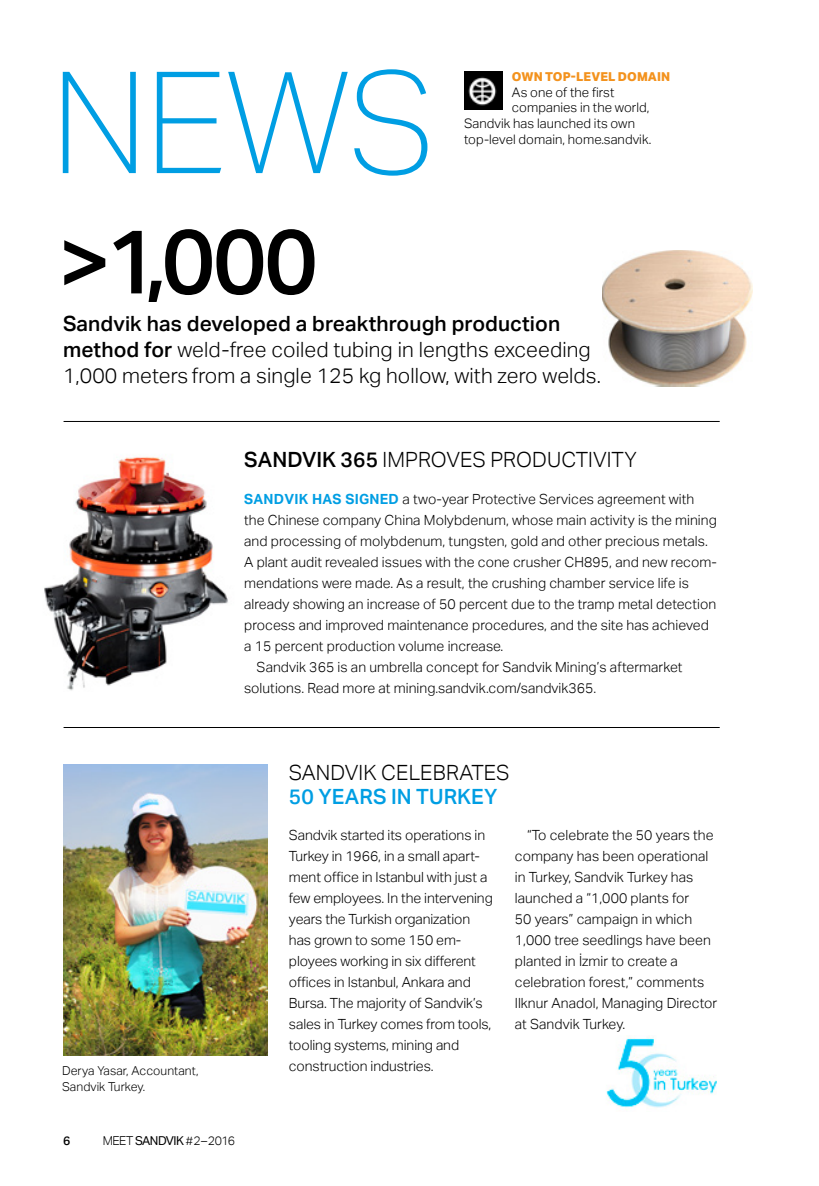
<style>
.page{position:relative;width:819px;height:1186px;background:#fff}
.page>*{position:absolute;margin:0;border:0;box-sizing:border-box;transform-origin:0 0}
.t1{font:100 141.75px "Aktiv Grotesk";color:#009ee3}
.t2{font:500 90.48px "Aktiv Grotesk";color:#000}
.t3{font:300 21px/26.2px "Aktiv Grotesk";letter-spacing:.005em;color:#000}
.t4{font:500 21px "Aktiv Grotesk";letter-spacing:.005em;color:#009ee3}
.t5{font:300 14px/21px "Aktiv Grotesk";letter-spacing:.005em;color:#000}
.t6{font:300 13.12px "Aktiv Grotesk";letter-spacing:.005em;color:#000}
.t7{font:300 12.25px/15.8px "Aktiv Grotesk";letter-spacing:.005em;color:#000}
.t8{font:12.25px "Aktiv Grotesk";letter-spacing:-.04em;color:#000}
.t9{font:800 12.25px "Aktiv Grotesk";letter-spacing:.01em;color:#f3921d}
.t10{font:500 12.25px "Aktiv Grotesk";color:#000}
.s1{font-weight:500}
.s2{font-weight:700;color:#009ee3}
.s3{font-weight:300}
</style>
<div class="page">
<img style="left:606px;top:1037px;width:111px;height:71px">
<img style="left:464px;top:72px;width:38px;height:38px">
<img style="left:602px;top:250px;width:150px;height:136px">
<hr style="left:64px;top:421px;width:655px;height:1px;background:#000">
<hr style="left:64px;top:727px;width:655px;height:1px;background:#000">
<img style="left:63px;top:764px;width:205px;height:291px">
<img style="left:44px;top:456px;width:184px;height:235px">
<h1 class="t1" style="left:51px;top:43px;width:386px">NEWS</h1>
<h2 class="t2" style="left:58px;top:209px;width:261px">&gt;1,000</h2>
<p class="t9" style="left:512px;top:69px;width:160px">OWN TOP-LEVEL DOMAIN</p>
<p class="t6" style="left:512px;top:84px;width:104px">As one of the first</p>
<p class="t6" style="left:512px;top:100px;width:139px">companies in the world,</p>
<p class="t6" style="left:464px;top:116px;width:172px">Sandvik has launched its own</p>
<p class="t6" style="left:464px;top:132px;width:189px">top-level domain, home.sandvik.</p>
<h3 class="t3" style="left:63px;top:310px;width:539px"><span class="s1">Sandvik has developed a breakthrough production method for</span> weld-free coiled tubing in lengths exceeding<br>1,000 meters from a single 125 kg hollow, with zero welds.</h3>
<h3 class="t3" style="left:244px;top:447px;width:394px"><span class="s1">SANDVIK 365</span> IMPROVES PRODUCTIVITY</h3>
<p class="t5" style="left:244px;top:489px;width:451px"><span class="s2">SANDVIK HAS SIGNED</span> a two-year Protective Services agreement with</p>
<p class="t5" style="left:244px;top:510px;width:474px">the Chinese company China Molybdenum, whose main activity is the mining</p>
<p class="t5" style="left:244px;top:531px;width:465px">and processing of molybdenum, tungsten, gold and other precious metals.</p>
<p class="t5" style="left:244px;top:552px;width:474px">A plant audit revealed issues with the cone crusher CH895, and new recom-</p>
<p class="t5" style="left:244px;top:573px;width:446px">mendations were made. As a result, the crushing chamber service life is</p>
<p class="t5" style="left:244px;top:594px;width:473px">already showing an increase of 50 percent due to the tramp metal detection</p>
<p class="t5" style="left:244px;top:615px;width:466px">process and improved maintenance procedures, and the site has achieved</p>
<p class="t5" style="left:244px;top:636px;width:260px">a 15 percent production volume increase.</p>
<p class="t5" style="left:256px;top:657px;width:427px">Sandvik 365 is an umbrella concept for Sandvik Mining’s aftermarket</p>
<p class="t5" style="left:244px;top:678px;width:353px">solutions. Read more at mining.sandvik.com/sandvik365.</p>
<p class="t7" style="left:62px;top:1063px;width:138px">Derya Yasar, Accountant,<br>Sandvik Turkey.</p>
<p class="t10" style="left:63px;top:1133px;width:9px">6</p>
<p class="t8" style="left:103px;top:1133px;width:134px"><span class="s3">MEET</span> SANDVIK <span class="s3">#</span><span class="s3">2–2016</span></p>
<h3 class="t3" style="left:289px;top:759px;width:222px">SANDVIK CELEBRATES</h3>
<h3 class="t4" style="left:289px;top:784px;width:210px">50 YEARS IN TURKEY</h3>
<p class="t5" style="left:289px;top:825px;width:205px">Sandvik started its operations in<br>Turkey in 1966, in a small apart&shy;ment office in Istanbul with just a few employees. In the intervening years the Turkish organization has grown to some 150 em&shy;ployees working in six different offices in Istanbul, Ankara and<br>Bursa. The majority of Sandvik’s sales in Turkey comes from tools, tooling systems, mining and construction industries.</p>
<p class="t5" style="left:515px;top:825px;width:204px;text-indent:12px">“To celebrate the 50 years the company has been operational in Turkey, Sandvik Turkey has launched a “1,000 plants for<br>50 years” campaign in which<br>1,000 tree seedlings have been planted in İzmir to create a celebration forest,” comments<br>Ilknur Anadol, Managing Director at Sandvik Turkey.</p>
</div>
